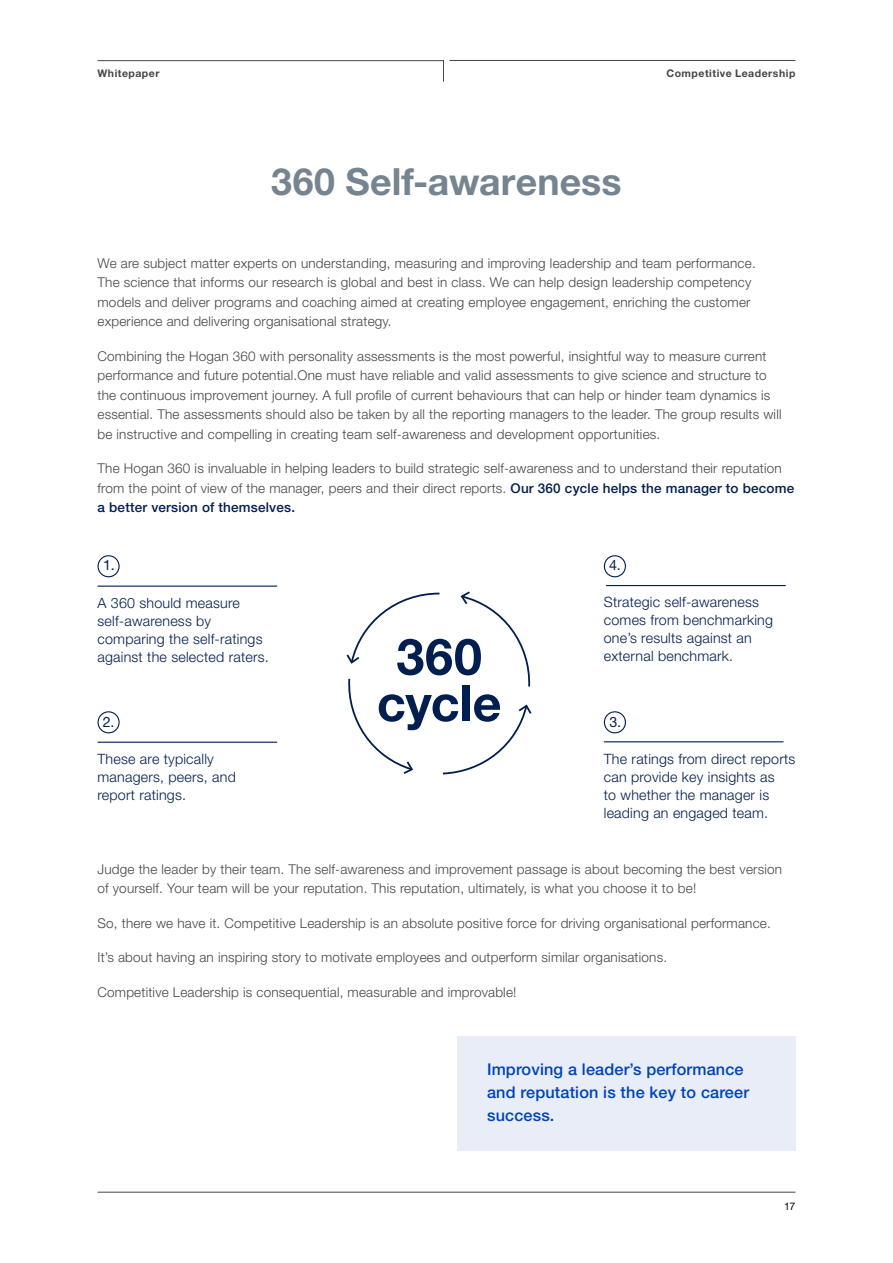
<style>
.page{position:relative;width:893px;height:1263px;background:#fff}
.page>*{position:absolute;margin:0;border:0;box-sizing:border-box;transform-origin:0 0}
.t1{font:700 50.4px/46.3px "Helvetica Neue LT Std";color:#001e4f;text-align:center}
.t2{font:700 37.5px "Helvetica Neue LT Std";letter-spacing:.005em;color:#76848f}
.t3{font:500 16.2px/23px "Helvetica Neue LT Std";letter-spacing:.01em;color:#0043ba}
.t4{font:300 14.25px/18px "Helvetica Neue LT Std";letter-spacing:.015em;color:#001e4f}
.t5{font:14.25px "Helvetica Neue LT Std";color:#001e4f}
.t6{font:300 13.5px/19.5px "Helvetica Neue LT Std";letter-spacing:.015em;color:#464547}
.t7{font:700 10.5px "Helvetica Neue LT Std";letter-spacing:.045em;color:#464547}
.t8{font:10.5px "Helvetica Neue LT Std";color:#000}
.s1{font-weight:500;color:#001e4f}
</style>
<div class="page">
<svg style="left:97px;top:60px;width:347px;height:22px"></svg>
<hr style="left:449px;top:60px;width:346px;height:1px;background:#464547">
<hr style="left:98px;top:1192px;width:697px;height:1px;background:#464547">
<div style="left:457px;top:1036px;width:338px;height:114px;background:#e8edf8"></div>
<svg style="left:348px;top:678px;width:65px;height:96px"></svg>
<svg style="left:346px;top:592px;width:94px;height:72px"></svg>
<svg style="left:460px;top:591px;width:71px;height:96px"></svg>
<svg style="left:442px;top:704px;width:90px;height:71px"></svg>
<div style="left:98px;top:711px;width:22px;height:22px;border:1px solid #001e4f;border-radius:50%"></div>
<hr style="left:98px;top:742px;width:179px;height:1px;background:#001e4f">
<svg style="left:97px;top:555px;width:23px;height:23px"></svg>
<hr style="left:98px;top:586px;width:179px;height:1px;background:#001e4f">
<div style="left:604px;top:711px;width:22px;height:22px;border:1px solid #001e4f;border-radius:50%"></div>
<hr style="left:604px;top:741px;width:179px;height:1px;background:#001e4f">
<div style="left:604px;top:555px;width:22px;height:22px;border:1px solid #001e4f;border-radius:50%"></div>
<hr style="left:606px;top:585px;width:180px;height:1px;background:#001e4f">
<p class="t7" style="left:98px;top:67px;width:64px">Whitepaper</p>
<p class="t7" style="left:666px;top:67px;width:130px">Competitive Leadership</p>
<h2 class="t2" style="left:271px;top:158px;width:352px">360 Self-awareness</h2>
<p class="t6" style="left:98px;top:253px;width:660px">We are subject matter experts on understanding, measuring and improving leadership and team performance.<br>The science that informs our research is global and best in class. We can help design leadership competency models and deliver programs and coaching aimed at creating employee engagement, enriching the customer experience and delivering organisational strategy.</p>
<p class="t6" style="left:98px;top:346px;width:685px">Combining the Hogan 360 with personality assessments is the most powerful, insightful way to measure current performance and future potential.One must have reliable and valid assessments to give science and structure to the continuous improvement journey. A full profile of current behaviours that can help or hinder team dynamics is essential. The assessments should also be taken by all the reporting managers to the leader. The group results will be instructive and compelling in creating team self-awareness and development opportunities.</p>
<p class="t6" style="left:98px;top:458px;width:698px">The Hogan 360 is invaluable in helping leaders to build strategic self-awareness and to understand their reputation from the point of view of the manager, peers and their direct reports. <span class="s1">Our 360 cycle helps the manager to become a better version of themselves.</span></p>
<p class="t5" style="left:103px;top:557px;width:13px">1.</p>
<p class="t5" style="left:609px;top:557px;width:13px">4.</p>
<p class="t4" style="left:98px;top:593px;width:173px">A 360 should measure self-awareness by comparing the self-ratings against the selected raters.</p>
<p class="t5" style="left:103px;top:713px;width:13px">2.</p>
<h1 class="t1" style="left:377px;top:632px;width:126px">360 cycle</h1>
<p class="t4" style="left:604px;top:593px;width:171px">Strategic self-awareness comes from benchmarking one’s results against an external benchmark.</p>
<p class="t5" style="left:609px;top:713px;width:13px">3.</p>
<p class="t4" style="left:98px;top:749px;width:140px">These are typically managers, peers, and report ratings.</p>
<p class="t4" style="left:604px;top:749px;width:193px">The ratings from direct reports can provide key insights as<br>to whether the manager is leading an engaged team.</p>
<p class="t6" style="left:98px;top:859px;width:686px">Judge the leader by their team. The self-awareness and improvement passage is about becoming the best version of yourself. Your team will be your reputation. This reputation, ultimately, is what you choose it to be!</p>
<p class="t6" style="left:98px;top:913px;width:675px">So, there we have it. Competitive Leadership is an absolute positive force for driving organisational performance.</p>
<p class="t6" style="left:98px;top:947px;width:571px">It’s about having an inspiring story to motivate employees and outperform similar organisations.</p>
<p class="t6" style="left:98px;top:982px;width:420px">Competitive Leadership is consequential, measurable and improvable!</p>
<p class="t3" style="left:487px;top:1058px;width:264px">Improving a leader’s performance and reputation is the key to career success.</p>
<p class="t8" style="left:784px;top:1200px;width:13px">17</p>
</div>
